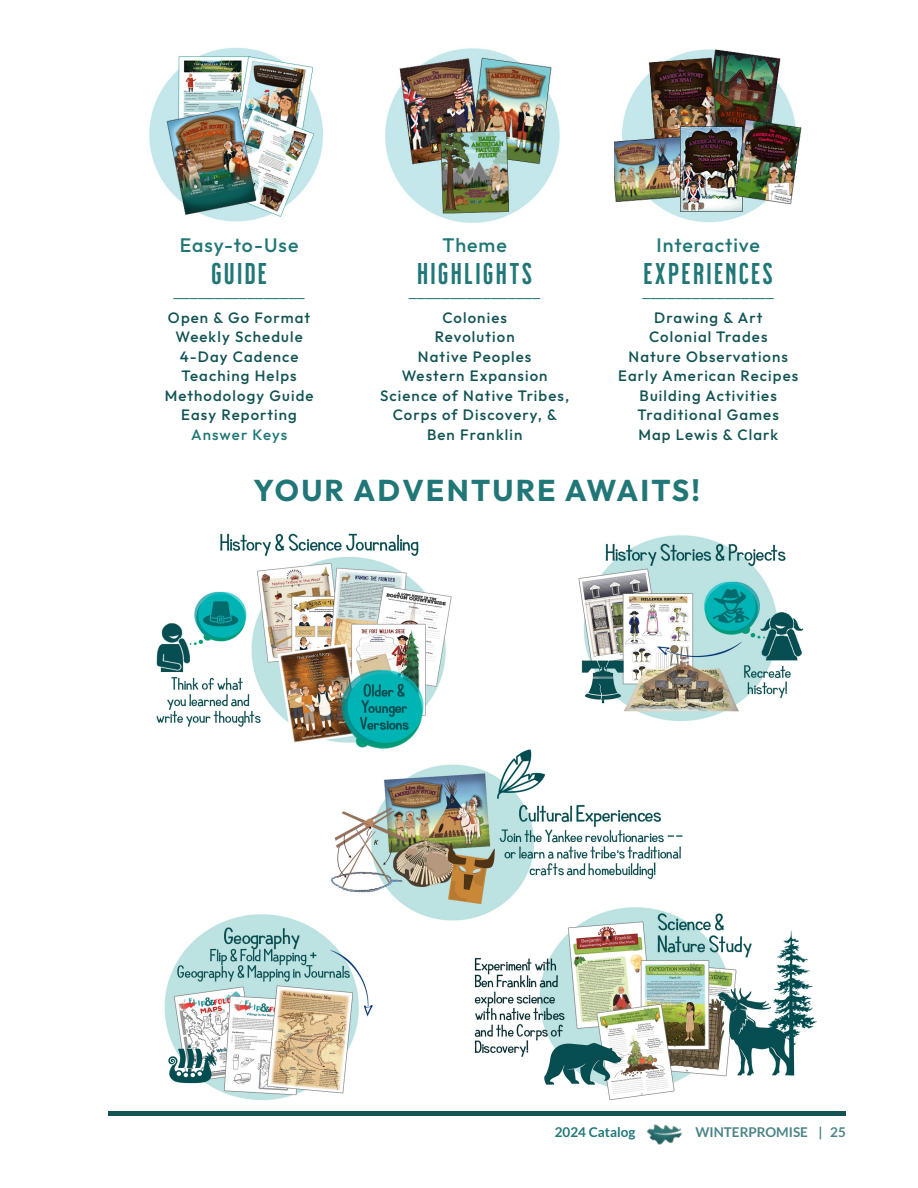
<style>
.page{position:relative;width:918px;height:1188px;background:#fff}
.page>*{position:absolute;margin:0;border:0;box-sizing:border-box;transform-origin:0 0}
.t1{font:30px "Milkstore 02 Clean";letter-spacing:.075em;color:#217777}
.t2{font:700 30px "Outfit";letter-spacing:.075em;color:#217777}
.t3{font:500 19.5px "Outfit";letter-spacing:.05em;color:#217777}
.t4{font:16.5px "Calibri";color:#217777}
.t5{font:500 15px/19.5px "Outfit";letter-spacing:.075em;color:#125353;text-align:center}
.t6{font:500 15px "Outfit";letter-spacing:.07em;color:#217777}
.t7{font:700 13.5px "Lato";color:#4c8487}
.t8{font:700 13.5px "Lato";color:#217777}
</style>
<div class="page">
<img style="left:156px;top:533px;width:660px;height:568px">
<hr style="left:108px;top:1112px;width:738px;height:4px;background:#125353">
<img style="left:646px;top:1124px;width:37px;height:21px">
<img style="left:149px;top:47px;width:174px;height:175px">
<img style="left:385px;top:48px;width:175px;height:175px">
<img style="left:614px;top:49px;width:188px;height:174px">
<p class="t3" style="left:443px;top:233px;width:66px">Theme</p>
<p class="t1" style="left:417px;top:257px;width:117px">HIGHLIGHTS</p>
<p class="t4" style="left:409px;top:279px;width:133px">________________</p>
<p class="t5" style="left:442px;top:308px;width:66px">Colonies</p>
<p class="t5" style="left:435px;top:328px;width:81px">Revolution</p>
<p class="t5" style="left:418px;top:347px;width:115px">Native Peoples</p>
<p class="t5" style="left:402px;top:367px;width:147px">Western Expansion</p>
<p class="t5" style="left:380px;top:386px;width:191px">Science of Native Tribes,<br>Corps of Discovery, &amp;<br>Ben Franklin</p>
<p class="t3" style="left:180px;top:233px;width:120px">Easy-to-Use</p>
<p class="t1" style="left:211px;top:257px;width:58px">GUIDE</p>
<p class="t4" style="left:173px;top:279px;width:133px">________________</p>
<p class="t5" style="left:168px;top:308px;width:144px">Open &amp; Go Format</p>
<p class="t5" style="left:176px;top:328px;width:129px">Weekly Schedule</p>
<p class="t5" style="left:180px;top:347px;width:120px">4-Day Cadence</p>
<p class="t5" style="left:182px;top:367px;width:117px">Teaching Helps</p>
<p class="t5" style="left:165px;top:386px;width:150px">Methodology Guide</p>
<p class="t5" style="left:181px;top:406px;width:117px">Easy Reporting</p>
<p class="t6" style="left:191px;top:425px;width:98px">Answer Keys</p>
<p class="t3" style="left:657px;top:233px;width:105px">Interactive</p>
<p class="t1" style="left:644px;top:257px;width:131px">EXPERIENCES</p>
<p class="t4" style="left:643px;top:279px;width:133px">________________</p>
<p class="t5" style="left:654px;top:308px;width:110px">Drawing &amp; Art</p>
<p class="t5" style="left:649px;top:328px;width:120px">Colonial Trades</p>
<p class="t5" style="left:628px;top:347px;width:161px">Nature Observations</p>
<p class="t5" style="left:618px;top:367px;width:182px">Early American Recipes</p>
<p class="t5" style="left:640px;top:386px;width:139px">Building Activities</p>
<p class="t5" style="left:638px;top:406px;width:143px">Traditional Games</p>
<p class="t5" style="left:638px;top:425px;width:141px">Map Lewis &amp; Clark</p>
<p class="t2" style="left:254px;top:471px;width:448px">YOUR ADVENTURE AWAITS!</p>
<p class="t8" style="left:555px;top:1125px;width:82px">2024 Catalog</p>
<p class="t7" style="left:695px;top:1125px;width:152px">WINTERPROMISE | 25</p>
</div>
